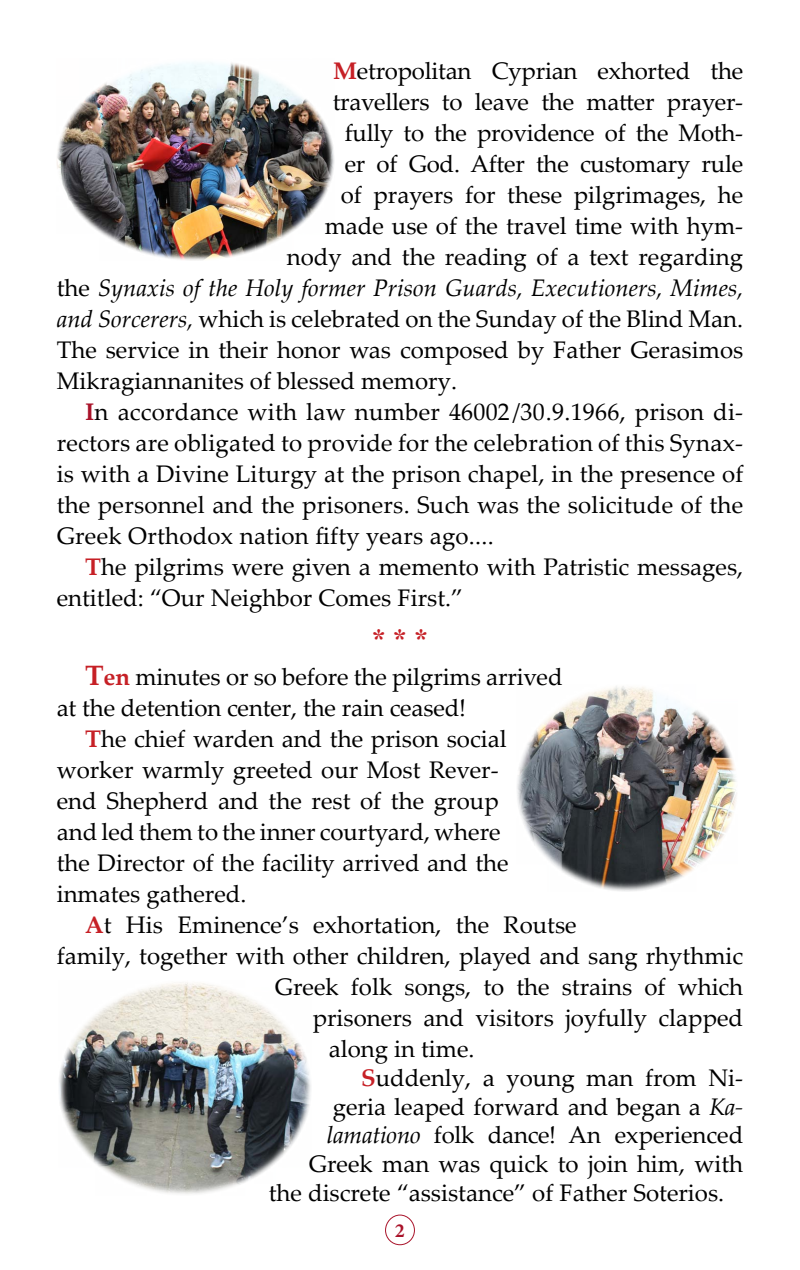
<style>
.page{position:relative;width:800px;height:1270px;background:#fff}
.page>*{position:absolute;margin:0;border:0;box-sizing:border-box;transform-origin:0 0}
.t1{font:28px "CTOS New Times Bold Test 1";color:#c62026}
.t2{font:24px/31px "Palatino Linotype";color:#000}
.t3{font:italic 24px "Palatino Linotype";color:#000}
.t4{font:700 20px "Minion Pro";color:#a9132a}
.s1{font-weight:700;color:#c62026}
.s2{font-style:normal}
.s3{font-style:italic}
.s4{font-weight:700;color:#a9132a}
.s5{font-weight:700;font-size:28px;color:#c62026}
</style>
<div class="page">
<div style="left:385px;top:1215px;width:30px;height:30px;border:1px solid #a9132a;border-radius:50%"></div>
<img style="left:57px;top:63px;width:277px;height:198px">
<img style="left:517px;top:686px;width:219px;height:205px">
<img style="left:59px;top:982px;width:252px;height:212px">
<p class="t2" style="left:333px;top:54px;width:412px"><span class="s1">M</span>etropolitan Cyprian exhorted the</p>
<p class="t2" style="left:333px;top:85px;width:412px">travellers to leave the matter prayer-</p>
<p class="t2" style="left:345px;top:116px;width:400px">fully to the providence of the Moth-</p>
<p class="t2" style="left:345px;top:147px;width:400px">er of God. After the customary rule</p>
<p class="t2" style="left:341px;top:178px;width:404px">of prayers for these pilgrimages, he</p>
<p class="t2" style="left:325px;top:209px;width:420px">made use of the travel time with hym-</p>
<p class="t2" style="left:287px;top:240px;width:458px">nody and the reading of a text regarding</p>
<p class="t3" style="left:57px;top:270px;width:688px"><span class="s2">the</span> Synaxis of the Holy former Prison Guards, Executioners, Mimes,</p>
<p class="t2" style="left:57px;top:302px;width:688px"><span class="s3">and Sorcerers,</span> which is celebrated on the Sunday of the Blind Man.</p>
<p class="t2" style="left:57px;top:333px;width:688px">The service in their honor was composed by Father Gerasimos</p>
<p class="t2" style="left:57px;top:364px;width:402px">Mikragiannanites of blessed memory.</p>
<p class="t2" style="left:57px;top:395px;width:688px;text-align:justify;text-indent:28px"><span class="s4">I</span>n accordance with law number 46002/30.9.1966, prison di&shy;rectors are obligated to provide for the celebration of this Synax&shy;is with a Divine Liturgy at the prison chapel, in the presence of the personnel and the prisoners. Such was the solicitude of the Greek Orthodox nation fifty years ago....</p>
<p class="t2" style="left:57px;top:550px;width:688px;text-indent:28px"><span class="s1">T</span>he pilgrims were given a memento with Patristic messages, entitled: “Our Neighbor Comes First.”</p>
<p class="t1" style="left:372px;top:623px;width:57px">* * *</p>
<p class="t2" style="left:57px;top:660px;width:507px;text-indent:28px"><span class="s5">T</span><span class="s1">en</span> minutes or so before the pilgrims arrived at the detention center, the rain ceased!</p>
<p class="t2" style="left:57px;top:722px;width:453px;text-indent:28px"><span class="s1">T</span>he chief warden and the prison social worker warmly greeted our Most Rever&shy;end Shepherd and the rest of the group and led them to the inner courtyard, where the Director of the facility arrived and the inmates gathered.</p>
<p class="t2" style="left:85px;top:908px;width:493px"><span class="s1">A</span>t His Eminence’s exhortation, the Routse</p>
<p class="t2" style="left:57px;top:939px;width:688px">family, together with other children, played and sang rhythmic</p>
<p class="t2" style="left:275px;top:970px;width:470px">Greek folk songs, to the strains of which</p>
<p class="t2" style="left:313px;top:1001px;width:432px">prisoners and visitors joyfully clapped</p>
<p class="t2" style="left:329px;top:1032px;width:147px">along in time.</p>
<p class="t2" style="left:361px;top:1061px;width:384px"><span class="s1">S</span>uddenly, a young man from Ni-</p>
<p class="t2" style="left:333px;top:1090px;width:412px">geria leaped forward and began a <span class="s3">Ka-</span></p>
<p class="t2" style="left:327px;top:1119px;width:418px"><span class="s3">lamationo</span> folk dance! An experienced</p>
<p class="t2" style="left:309px;top:1148px;width:436px">Greek man was quick to join him, with</p>
<p class="t2" style="left:269px;top:1176px;width:457px">the discrete “assistance” of Father Soterios.</p>
<p class="t4" style="left:395px;top:1216px;width:11px">2</p>
</div>
